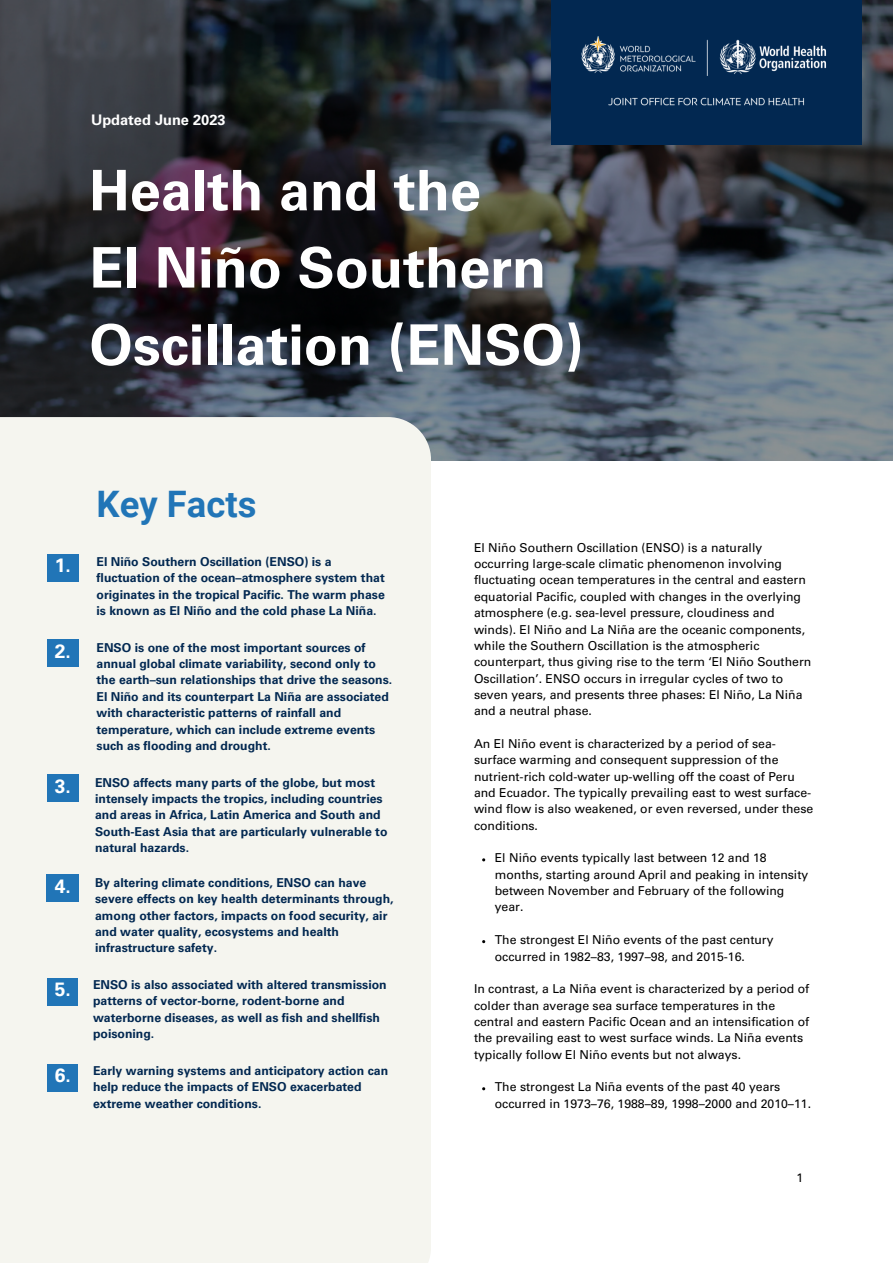
<style>
.page{position:relative;width:893px;height:1264px;background:#fff}
.page>*{position:absolute;margin:0;border:0;box-sizing:border-box;transform-origin:0 0}
.t1{font:700 55.95px/77.2px "Univers LT Std";color:#fff}
.t2{font:700 36.45px "Roboto";color:#2175b7}
.t3{font:700 19.2px "Univers LT Std";color:#fff}
.t4{font:700 14.55px "Univers LT Std";color:#fff}
.t5{font:12.3px/16.4px "Univers LT Std";color:#000}
.t6{font:700 12.3px/16.4px "Univers LT Std";color:#022851}
</style>
<div class="page">
<img style="left:0;top:0;width:892px;height:460px">
<div style="left:550px;top:0;width:311px;height:144px;background:#022851"></div>
<img style="left:581px;top:36px;width:246px;height:70px">
<div style="left:0;top:417px;width:430px;height:845px;background:#f5f5ef"></div>
<div style="left:47px;top:554px;width:32px;height:27px;background:#2175b7"></div>
<div style="left:47px;top:639px;width:32px;height:28px;background:#2175b7"></div>
<div style="left:47px;top:774px;width:31px;height:28px;background:#2175b7"></div>
<div style="left:47px;top:874px;width:32px;height:28px;background:#2175b7"></div>
<div style="left:47px;top:978px;width:31px;height:27px;background:#2175b7"></div>
<div style="left:47px;top:1064px;width:31px;height:27px;background:#2175b7"></div>
<p class="t4" style="left:91px;top:114px;width:136px">Updated June 2023</p>
<p class="t1" style="left:89px;top:159px;width:393px">Health and the</p>
<p class="t1" style="left:89px;top:236px;width:495px">El Niño Southern<br>Oscillation (ENSO)</p>
<p class="t2" style="left:96px;top:483px;width:161px">Key Facts</p>
<p class="t3" style="left:55px;top:558px;width:18px">1.</p>
<p class="t6" style="left:96px;top:555px;width:290px">El Niño Southern Oscillation (ENSO) is a fluctuation of the ocean–atmosphere system that originates in the tropical Pacific. The warm phase is known as El Niño and the cold phase La Niña.</p>
<p class="t3" style="left:55px;top:644px;width:18px">2.</p>
<p class="t6" style="left:96px;top:640px;width:297px">ENSO is one of the most important sources of annual global climate variability, second only to the earth–sun relationships that drive the seasons.<br>El Niño and its counterpart La Niña are associated with characteristic patterns of rainfall and temperature, which can include extreme events such as flooding and drought.</p>
<p class="t3" style="left:55px;top:778px;width:18px">3.</p>
<p class="t6" style="left:95px;top:775px;width:294px">ENSO affects many parts of the globe, but most intensely impacts the tropics, including countries and areas in Africa, Latin America and South and South-East Asia that are particularly vulnerable to natural hazards.</p>
<p class="t3" style="left:55px;top:879px;width:18px">4.</p>
<p class="t6" style="left:95px;top:875px;width:300px">By altering climate conditions, ENSO can have severe effects on key health determinants through, among other factors, impacts on food security, air and water quality, ecosystems and health infrastructure safety.</p>
<p class="t3" style="left:55px;top:982px;width:18px">5.</p>
<p class="t6" style="left:93px;top:978px;width:295px">ENSO is also associated with altered transmission patterns of vector-borne, rodent-borne and waterborne diseases, as well as fish and shellfish poisoning.</p>
<p class="t3" style="left:55px;top:1068px;width:18px">6.</p>
<p class="t6" style="left:93px;top:1064px;width:296px">Early warning systems and anticipatory action can help reduce the impacts of ENSO exacerbated extreme weather conditions.</p>
<p class="t5" style="left:474px;top:541px;width:339px">El Niño Southern Oscillation (ENSO) is a naturally occurring large-scale climatic phenomenon involving fluctuating ocean temperatures in the central and eastern equatorial Pacific, coupled with changes in the overlying atmosphere (e.g. sea-level pressure, cloudiness and winds). El Niño and La Niña are the oceanic components, while the Southern Oscillation is the atmospheric counterpart, thus giving rise to the term ‘El Niño Southern Oscillation’. ENSO occurs in irregular cycles of two to seven years, and presents three phases: El Niño, La Niña and a neutral phase.</p>
<p class="t5" style="left:474px;top:737px;width:341px">An El Niño event is characterized by a period of sea&shy;surface warming and consequent suppression of the nutrient-rich cold-water up-welling off the coast of Peru and Ecuador. The typically prevailing east to west surface&shy;wind flow is also weakened, or even reversed, under these conditions.</p>
<p class="t5" style="left:495px;top:851px;width:315px">El Niño events typically last between 12 and 18 months, starting around April and peaking in intensity between November and February of the following year.</p>
<p class="t5" style="left:495px;top:933px;width:280px">The strongest El Niño events of the past century occurred in 1982–83, 1997–98, and 2015-16.</p>
<p class="t5" style="left:474px;top:982px;width:337px">In contrast, a La Niña event is characterized by a period of colder than average sea surface temperatures in the central and eastern Pacific Ocean and an intensification of the prevailing east to west surface winds. La Niña events typically follow El Niño events but not always.</p>
<p class="t5" style="left:495px;top:1080px;width:318px">The strongest La Niña events of the past 40 years occurred in 1973–76, 1988–89, 1998–2000 and 2010–11.</p>
<p class="t5" style="left:796px;top:1171px;width:8px">1</p>
</div>
